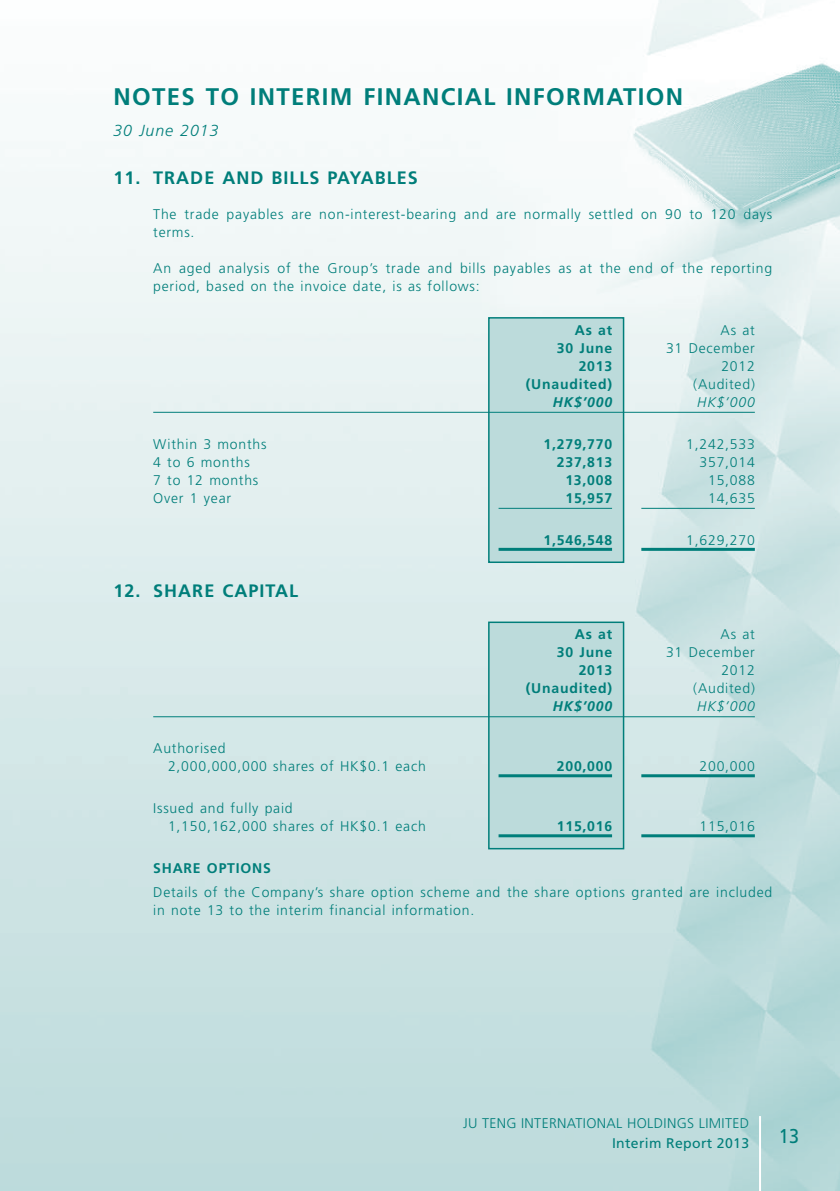
<style>
.page{position:relative;width:840px;height:1191px;background:#fff}
.page>*{position:absolute;margin:0;border:0;box-sizing:border-box;transform-origin:0 0}
.t1{font:700 24px "Frutiger LT Std";letter-spacing:.055em;color:#007e7a}
.t2{font:20px "Frutiger LT Std";color:#007e7a;scale:.9 1}
.t3{font:700 18px "Frutiger LT Std";letter-spacing:.055em;color:#007e7a}
.t4{font:italic 300 16px "Frutiger LT Std";letter-spacing:.055em;color:#007e7a}
.t5{font:300 14px/18px "Frutiger LT Std";letter-spacing:.055em;color:#007e7a}
.t6{font:700 14px "Frutiger LT Std";letter-spacing:.055em;color:#007e7a}
.t7{font:300 14px "Frutiger LT Std";letter-spacing:.025em;color:#007e7a}
.t8{font:14px "Frutiger LT Std";letter-spacing:.025em;color:#007e7a}
.t9{font:italic 700 14px "Frutiger LT Std";letter-spacing:.055em;color:#007e7a}
.t10{font:italic 300 14px "Frutiger LT Std";letter-spacing:.055em;color:#007e7a}
</style>
<div class="page">
<img style="left:0;top:0;width:839px;height:1191px">
<hr style="left:758px;top:1116px;width:2px;height:75px;background:#fff">
<div style="left:488px;top:318px;width:135px;height:244px;background:#bcdbdb"></div>
<div style="left:488px;top:317px;width:136px;height:246px;border:2px solid #007e7a"></div>
<hr style="left:153px;top:412px;width:601px;height:1px;background:#007e7a">
<hr style="left:498px;top:508px;width:113px;height:1px;background:#007e7a">
<hr style="left:641px;top:508px;width:113px;height:1px;background:#007e7a">
<hr style="left:498px;top:548px;width:113px;height:3px;background:#007e7a">
<hr style="left:641px;top:548px;width:113px;height:3px;background:#007e7a">
<div style="left:488px;top:622px;width:135px;height:226px;background:#bcdbdb"></div>
<div style="left:488px;top:621px;width:136px;height:228px;border:2px solid #007e7a"></div>
<hr style="left:153px;top:716px;width:601px;height:1px;background:#007e7a">
<hr style="left:498px;top:774px;width:113px;height:3px;background:#007e7a">
<hr style="left:641px;top:774px;width:113px;height:3px;background:#007e7a">
<hr style="left:498px;top:834px;width:113px;height:3px;background:#007e7a">
<hr style="left:641px;top:834px;width:113px;height:3px;background:#007e7a">
<h1 class="t1" style="left:113px;top:83px;width:571px">NOTES TO INTERIM FINANCIAL INFORMATION</h1>
<p class="t4" style="left:113px;top:122px;width:107px">30 June 2013</p>
<p class="t3" style="left:113px;top:167px;width:306px">11. TRADE AND BILLS PAYABLES</p>
<p class="t5" style="left:153px;top:205px;width:620px">The trade payables are non-interest-bearing and are normally settled on 90 to 120 days terms.</p>
<p class="t5" style="left:153px;top:259px;width:620px">An aged analysis of the Group’s trade and bills payables as at the end of the reporting period, based on the invoice date, is as follows:</p>
<p class="t6" style="left:574px;top:322px;width:39px">As at</p>
<p class="t5" style="left:720px;top:321px;width:36px">As at</p>
<p class="t6" style="left:556px;top:340px;width:57px">30 June</p>
<p class="t5" style="left:665px;top:339px;width:90px">31 December</p>
<p class="t6" style="left:578px;top:358px;width:35px">2013</p>
<p class="t5" style="left:721px;top:357px;width:35px">2012</p>
<p class="t6" style="left:525px;top:376px;width:88px">(Unaudited)</p>
<p class="t5" style="left:693px;top:375px;width:63px">(Audited)</p>
<p class="t9" style="left:552px;top:394px;width:61px">HK$’000</p>
<p class="t10" style="left:696px;top:394px;width:59px">HK$’000</p>
<p class="t5" style="left:153px;top:435px;width:115px">Within 3 months</p>
<p class="t6" style="left:543px;top:436px;width:70px">1,279,770</p>
<p class="t5" style="left:686px;top:435px;width:70px">1,242,533</p>
<p class="t5" style="left:153px;top:453px;width:98px">4 to 6 months</p>
<p class="t6" style="left:556px;top:454px;width:57px">237,813</p>
<p class="t5" style="left:699px;top:453px;width:57px">357,014</p>
<p class="t5" style="left:153px;top:471px;width:107px">7 to 12 months</p>
<p class="t6" style="left:565px;top:472px;width:48px">13,008</p>
<p class="t5" style="left:707px;top:471px;width:48px">15,088</p>
<p class="t5" style="left:153px;top:489px;width:79px">Over 1 year</p>
<p class="t6" style="left:565px;top:490px;width:48px">15,957</p>
<p class="t5" style="left:707px;top:489px;width:48px">14,635</p>
<p class="t6" style="left:543px;top:532px;width:70px">1,546,548</p>
<p class="t5" style="left:686px;top:531px;width:70px">1,629,270</p>
<p class="t3" style="left:113px;top:579px;width:186px">12. SHARE CAPITAL</p>
<p class="t6" style="left:574px;top:626px;width:39px">As at</p>
<p class="t5" style="left:720px;top:625px;width:36px">As at</p>
<p class="t6" style="left:556px;top:644px;width:57px">30 June</p>
<p class="t5" style="left:665px;top:643px;width:90px">31 December</p>
<p class="t6" style="left:578px;top:662px;width:35px">2013</p>
<p class="t5" style="left:721px;top:661px;width:35px">2012</p>
<p class="t6" style="left:525px;top:680px;width:88px">(Unaudited)</p>
<p class="t5" style="left:693px;top:679px;width:63px">(Audited)</p>
<p class="t9" style="left:552px;top:698px;width:61px">HK$’000</p>
<p class="t10" style="left:696px;top:698px;width:59px">HK$’000</p>
<p class="t5" style="left:168px;top:739px;width:259px;text-indent:-15px">Authorised<br>2,000,000,000 shares of HK$0.1 each</p>
<p class="t6" style="left:556px;top:758px;width:57px">200,000</p>
<p class="t5" style="left:699px;top:757px;width:57px">200,000</p>
<p class="t5" style="left:168px;top:799px;width:259px;text-indent:-15px">Issued and fully paid<br>1,150,162,000 shares of HK$0.1 each</p>
<p class="t6" style="left:556px;top:818px;width:57px">115,016</p>
<p class="t5" style="left:699px;top:817px;width:57px">115,016</p>
<p class="t6" style="left:153px;top:860px;width:19px">Share</p>
<p class="t6" style="left:207px;top:860px;width:10px">options</p>
<p class="t5" style="left:153px;top:883px;width:620px">Details of the Company’s share option scheme and the share options granted are included in note 13 to the interim financial information.</p>
<p class="t7" style="left:463px;top:1115px;width:287px">JU TENG INTERNATIONAL HOLDINGS LIMITED</p>
<p class="t8" style="left:611px;top:1134px;width:139px">Interim Report 2013</p>
<h2 class="t2" style="left:778px;top:1124px;width:24px">13</h2>
</div>
